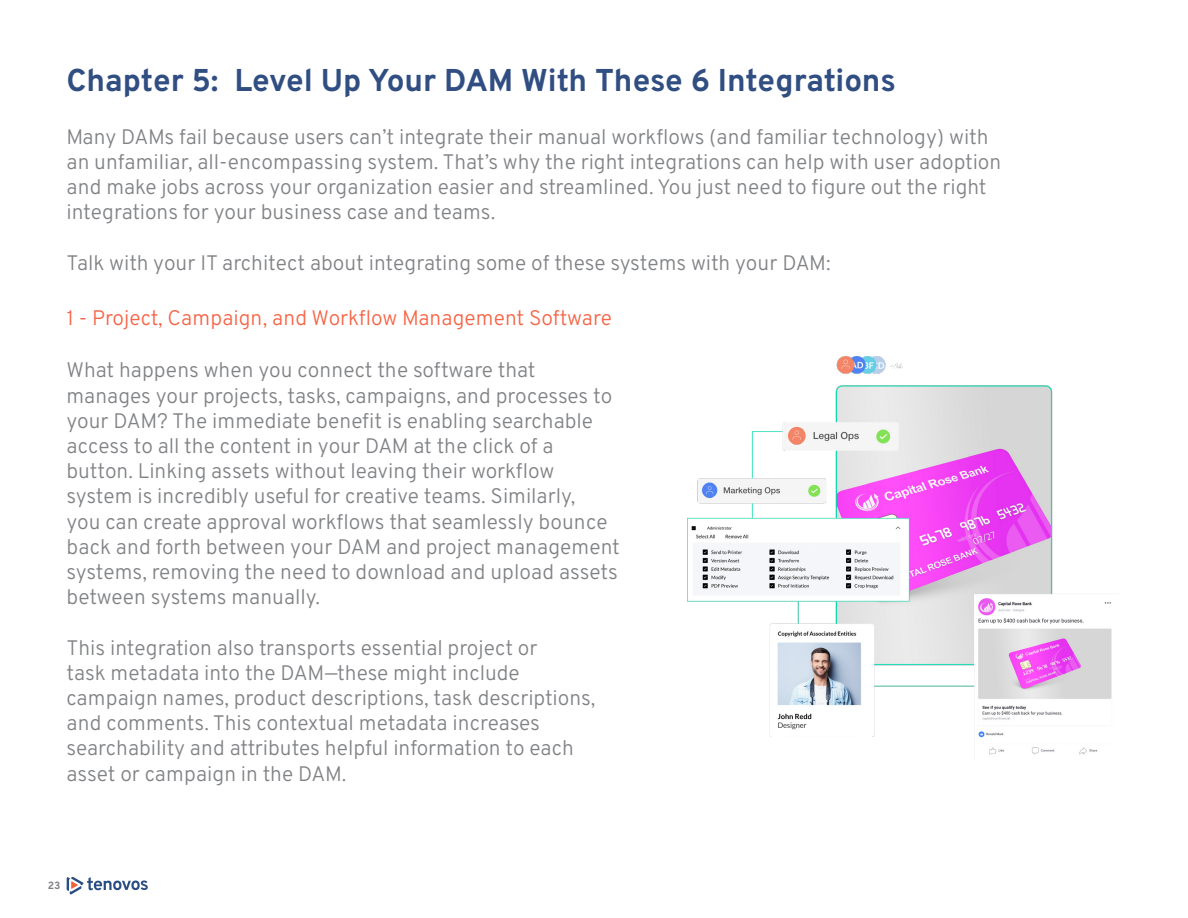
<style>
.page{position:relative;width:1188px;height:918px;background:#fff}
.page>*{position:absolute;margin:0;border:0;box-sizing:border-box;transform-origin:0 0}
.t1{font:700 31.5px "Overpass";color:#304e82}
.t2{font:21px/25.2px "Overpass";color:#808285}
.t3{font:21px "Overpass";color:#f76446}
.t4{font:700 10.5px "Overpass";color:#808285}
</style>
<div class="page">
<svg style="left:67px;top:877px;width:81px;height:18px"></svg>
<img style="left:687px;top:356px;width:425px;height:399px">
<p class="t1" style="left:66px;top:55px;width:831px">Chapter 5: Level Up Your DAM With These 6 Integrations</p>
<p class="t2" style="left:66px;top:123px;width:936px">Many DAMs fail because users can’t integrate their manual workflows (and familiar technology) with an unfamiliar, all-encompassing system. That’s why the right integrations can help with user adoption and make jobs across your organization easier and streamlined. You just need to figure out the right integrations for your business case and teams.</p>
<p class="t2" style="left:66px;top:249px;width:766px">Talk with your IT architect about integrating some of these systems with your DAM:</p>
<p class="t3" style="left:66px;top:301px;width:547px">1 - Project, Campaign, and Workflow Management Software</p>
<p class="t2" style="left:66px;top:357px;width:555px">What happens when you connect the software that manages your projects, tasks, campaigns, and processes to your DAM? The immediate benefit is enabling searchable access to all the content in your DAM at the click of a button. Linking assets without leaving their workflow system is incredibly useful for creative teams. Similarly,<br>you can create approval workflows that seamlessly bounce back and forth between your DAM and project management systems, removing the need to download and upload assets between systems manually.</p>
<p class="t2" style="left:66px;top:634px;width:531px">This integration also transports essential project or<br>task metadata into the DAM—these might include campaign names, product descriptions, task descriptions, and comments. This contextual metadata increases searchability and attributes helpful information to each asset or campaign in the DAM.</p>
<p class="t4" style="left:48px;top:877px;width:14px">23</p>
</div>
